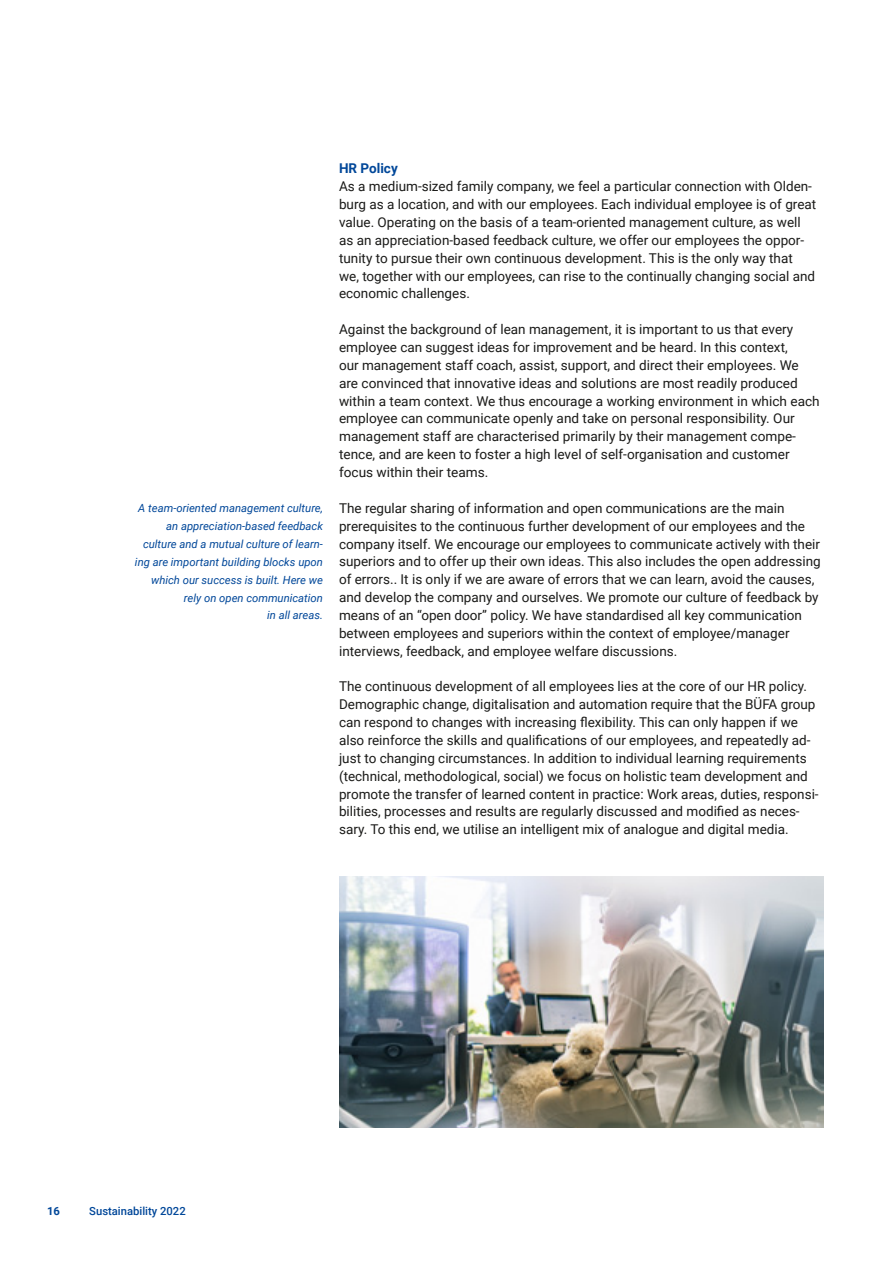
<style>
.page{position:relative;width:893px;height:1263px;background:#fff}
.page>*{position:absolute;margin:0;border:0;box-sizing:border-box;transform-origin:0 0}
.t1{font:13.5px/17.9px "Roboto";color:#1a1a18}
.t2{font:700 13.5px "Roboto";color:#004799}
.t3{font:italic 11.25px/17.9px "Roboto";color:#004799;text-align:right}
.t4{font:500 11.25px "Roboto";color:#004799}
.t5{font:700 11.25px "Roboto";color:#004799}
</style>
<div class="page">
<img style="left:339px;top:877px;width:484px;height:251px">
<p class="t3" style="left:135px;top:499px;width:189px">A team-oriented management culture, an appreciation-based feedback culture and a mutual culture of learn&shy;ing are important building blocks upon which our success is built. Here we rely on open communication<br>in all areas.</p>
<p class="t2" style="left:339px;top:159px;width:60px">HR Policy</p>
<p class="t1" style="left:339px;top:177px;width:479px">As a medium-sized family company, we feel a particular connection with Olden&shy;burg as a location, and with our employees. Each individual employee is of great value. Operating on the basis of a team-oriented management culture, as well as an appreciation-based feedback culture, we offer our employees the oppor&shy;tunity to pursue their own continuous development. This is the only way that<br>we, together with our employees, can rise to the continually changing social and economic challenges.</p>
<p class="t1" style="left:339px;top:320px;width:482px">Against the background of lean management, it is important to us that every employee can suggest ideas for improvement and be heard. In this context,<br>our management staff coach, assist, support, and direct their employees. We are convinced that innovative ideas and solutions are most readily produced within a team context. We thus encourage a working environment in which each employee can communicate openly and take on personal responsibility. Our management staff are characterised primarily by their management compe&shy;tence, and are keen to foster a high level of self-organisation and customer focus within their teams.</p>
<p class="t1" style="left:339px;top:498px;width:483px">The regular sharing of information and open communications are the main prerequisites to the continuous further development of our employees and the company itself. We encourage our employees to communicate actively with their superiors and to offer up their own ideas. This also includes the open addressing of errors.. It is only if we are aware of errors that we can learn, avoid the causes, and develop the company and ourselves. We promote our culture of feedback by means of an “open door” policy. We have standardised all key communication between employees and superiors within the context of employee/manager interviews, feedback, and employee welfare discussions.</p>
<p class="t1" style="left:339px;top:677px;width:481px">The continuous development of all employees lies at the core of our HR policy.<br>Demographic change, digitalisation and automation require that the BÜFA group can respond to changes with increasing flexibility. This can only happen if we also reinforce the skills and qualifications of our employees, and repeatedly ad&shy;just to changing circumstances. In addition to individual learning requirements (technical, methodological, social) we focus on holistic team development and promote the transfer of learned content in practice: Work areas, duties, responsi&shy;bilities, processes and results are regularly discussed and modified as neces&shy;sary. To this end, we utilise an intelligent mix of analogue and digital media.</p>
<p class="t5" style="left:47px;top:1202px;width:14px">16</p>
<p class="t4" style="left:89px;top:1202px;width:98px">Sustainability 2022</p>
</div>
